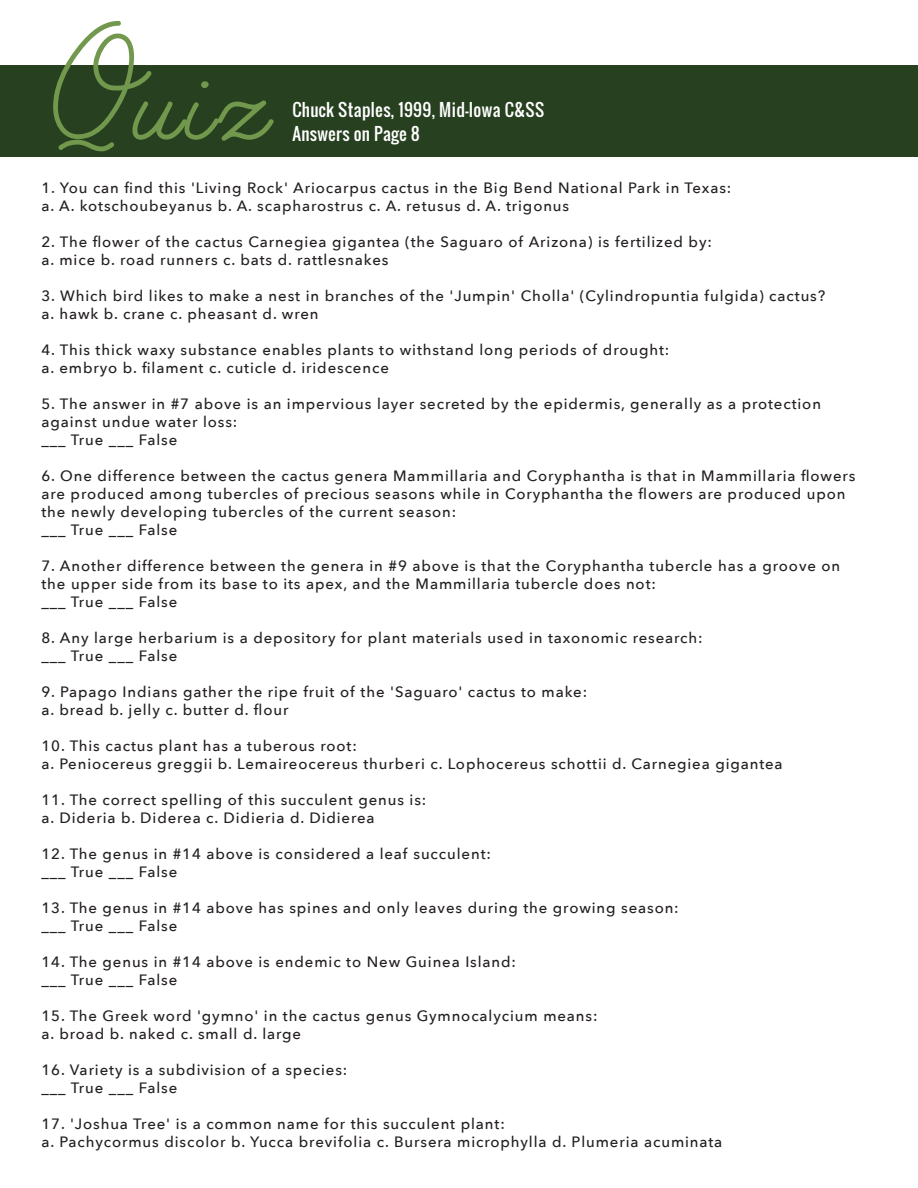
<style>
.page{position:relative;width:918px;height:1188px;background:#fff}
.page>*{position:absolute;margin:0;border:0;box-sizing:border-box;transform-origin:0 0}
.t1{font:100 161.1px "Palm Canyon Drive";color:#71984c}
.t2{font:16.95px/24px "Oswald";letter-spacing:.02em;color:#fff}
.t3{font:500 15px/18px "Avenir Next";letter-spacing:.06em;color:#231f20}
</style>
<div class="page">
<div style="left:0;top:65px;width:918px;height:92px;background:#274120"></div>
<h1 class="t1" style="left:42px;top:-12px;width:228px">Quiz</h1>
<p class="t3" style="left:41px;top:178px;width:691px">1. You can find this 'Living Rock' Ariocarpus cactus in the Big Bend National Park in Texas: a. A. kotschoubeyanus b. A. scapharostrus c. A. retusus d. A. trigonus</p>
<p class="t3" style="left:41px;top:232px;width:672px">2. The flower of the cactus Carnegiea gigantea (the Saguaro of Arizona) is fertilized by: a. mice b. road runners c. bats d. rattlesnakes</p>
<p class="t3" style="left:41px;top:286px;width:785px">3. Which bird likes to make a nest in branches of the 'Jumpin' Cholla' (Cylindropuntia fulgida) cactus? a. hawk b. crane c. pheasant d. wren</p>
<p class="t3" style="left:41px;top:340px;width:629px">4. This thick waxy substance enables plants to withstand long periods of drought: a. embryo b. filament c. cuticle d. iridescence</p>
<p class="t3" style="left:41px;top:394px;width:781px">5. The answer in #7 above is an impervious layer secreted by the epidermis, generally as a protection against undue water loss:<br>___ True ___ False</p>
<p class="t3" style="left:41px;top:466px;width:816px">6. One difference between the cactus genera Mammillaria and Coryphantha is that in Mammillaria flowers are produced among tubercles of precious seasons while in Coryphantha the flowers are produced upon the newly developing tubercles of the current season:<br>___ True ___ False</p>
<p class="t3" style="left:41px;top:556px;width:800px">7. Another difference between the genera in #9 above is that the Coryphantha tubercle has a groove on the upper side from its base to its apex, and the Mammillaria tubercle does not:<br>___ True ___ False</p>
<p class="t3" style="left:41px;top:628px;width:663px">8. Any large herbarium is a depository for plant materials used in taxonomic research: ___ True ___ False</p>
<p class="t3" style="left:41px;top:682px;width:547px">9. Papago Indians gather the ripe fruit of the 'Saguaro' cactus to make: a. bread b. jelly c. butter d. flour</p>
<p class="t3" style="left:41px;top:736px;width:743px">10. This cactus plant has a tuberous root:<br>a. Peniocereus greggii b. Lemaireocereus thurberi c. Lophocereus schottii d. Carnegiea gigantea</p>
<p class="t3" style="left:41px;top:790px;width:386px">11. The correct spelling of this succulent genus is: a. Dideria b. Diderea c. Didieria d. Didierea</p>
<p class="t3" style="left:41px;top:844px;width:451px">12. The genus in #14 above is considered a leaf succulent: ___ True ___ False</p>
<p class="t3" style="left:41px;top:898px;width:639px">13. The genus in #14 above has spines and only leaves during the growing season: ___ True ___ False</p>
<p class="t3" style="left:41px;top:952px;width:476px">14. The genus in #14 above is endemic to New Guinea Island: ___ True ___ False</p>
<p class="t3" style="left:41px;top:1006px;width:558px">15. The Greek word 'gymno' in the cactus genus Gymnocalycium means: a. broad b. naked c. small d. large</p>
<p class="t3" style="left:41px;top:1060px;width:307px">16. Variety is a subdivision of a species: ___ True ___ False</p>
<p class="t3" style="left:41px;top:1114px;width:682px">17. 'Joshua Tree' is a common name for this succulent plant:<br>a. Pachycormus discolor b. Yucca brevifolia c. Bursera microphylla d. Plumeria acuminata</p>
<p class="t2" style="left:292px;top:98px;width:253px">Chuck Staples, 1999, Mid-Iowa C&amp;SS<br>Answers on Page 8</p>
</div>
